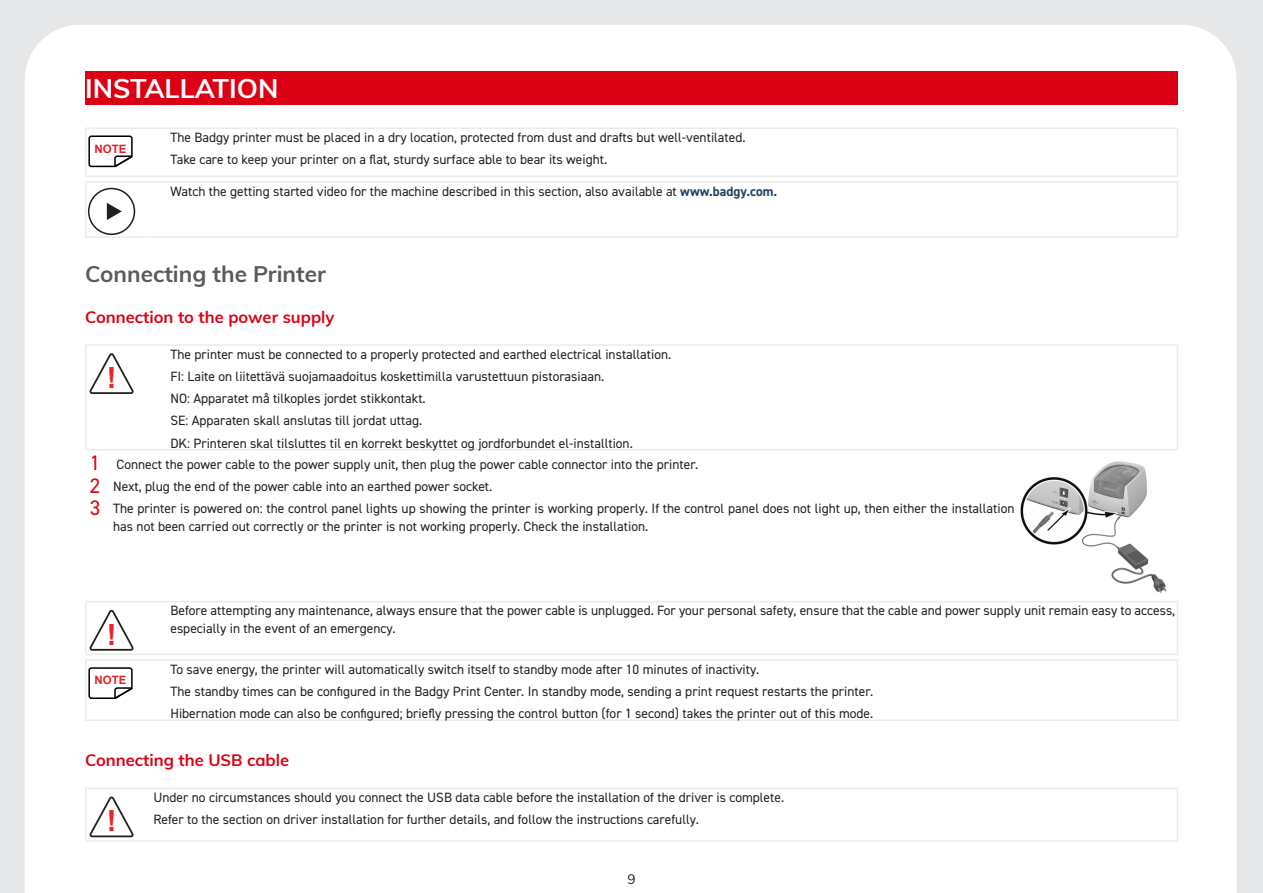
<style>
.page{position:relative;width:1263px;height:893px;background:#e6e7e9}
.page>*{position:absolute;margin:0;border:0;box-sizing:border-box;transform-origin:0 0}
.t1{font:700 29.25px "Arial";color:#ee2228}
.Heading_2_2021{font:700 27px "Muli";color:#fff}
.Heading_3_2021{font:700 22.5px "Muli";color:#5a5a5a}
.Heading_4_2021{font:700 16.5px "Muli";color:#dc0014}
.Boxed_Body_2021{font:13.5px/18px "DIN2014";color:#231f20}
.Body_2021{font:13.5px "DIN2014";color:#231f20}
.t2{font:13.5px "Muli";color:#231f20}
.t3{font:700 11.55px "Arial";color:#e42027}
.s1{font-weight:700;color:#234164}
.s2{font-size:21px;color:#dc0014}
</style>
<div class="page">
<div style="left:25px;top:25px;width:1211px;height:868px;background:#fff"></div>
<div style="left:85px;top:71px;width:1093px;height:33px;background:#dc0014"></div>
<hr style="left:85px;top:127px;width:66px;height:2px;background:#ebebeb">
<hr style="left:85px;top:129px;width:2px;height:47px;background:#ebebeb">
<hr style="left:151px;top:127px;width:1027px;height:2px;background:#ebebeb">
<hr style="left:1177px;top:129px;width:1px;height:47px;background:#ebebeb">
<hr style="left:85px;top:176px;width:66px;height:1px;background:#ebebeb">
<hr style="left:151px;top:176px;width:1027px;height:1px;background:#ebebeb">
<svg style="left:88px;top:135px;width:45px;height:33px"></svg>
<hr style="left:85px;top:181px;width:66px;height:2px;background:#ebebeb">
<hr style="left:85px;top:183px;width:2px;height:53px;background:#ebebeb">
<hr style="left:151px;top:181px;width:1027px;height:2px;background:#ebebeb">
<hr style="left:1177px;top:183px;width:1px;height:53px;background:#ebebeb">
<hr style="left:85px;top:236px;width:66px;height:2px;background:#ebebeb">
<hr style="left:151px;top:236px;width:1027px;height:2px;background:#ebebeb">
<div style="left:89px;top:189px;width:45px;height:45px;background:#fff;border-radius:50%"></div>
<div style="left:88px;top:188px;width:47px;height:47px;border:2px solid #231f20;border-radius:50%"></div>
<svg style="left:107px;top:203px;width:15px;height:17px"></svg>
<hr style="left:85px;top:344px;width:66px;height:2px;background:#ebebeb">
<hr style="left:85px;top:346px;width:2px;height:103px;background:#ebebeb">
<hr style="left:151px;top:344px;width:1027px;height:2px;background:#ebebeb">
<hr style="left:1177px;top:346px;width:1px;height:103px;background:#ebebeb">
<hr style="left:85px;top:449px;width:66px;height:1px;background:#ebebeb">
<hr style="left:151px;top:449px;width:1027px;height:1px;background:#ebebeb">
<svg style="left:88px;top:351px;width:46px;height:44px;background:#e5e4e5"></svg>
<img style="left:1019px;top:461px;width:149px;height:133px">
<hr style="left:85px;top:601px;width:66px;height:1px;background:#ebebeb">
<hr style="left:85px;top:602px;width:2px;height:52px;background:#ebebeb">
<hr style="left:151px;top:601px;width:1027px;height:1px;background:#ebebeb">
<hr style="left:1177px;top:602px;width:1px;height:52px;background:#ebebeb">
<hr style="left:85px;top:654px;width:66px;height:1px;background:#ebebeb">
<hr style="left:151px;top:654px;width:1027px;height:1px;background:#ebebeb">
<svg style="left:88px;top:608px;width:46px;height:44px;background:#e5e4e5"></svg>
<hr style="left:85px;top:659px;width:66px;height:2px;background:#ebebeb">
<hr style="left:85px;top:661px;width:2px;height:58px;background:#ebebeb">
<hr style="left:151px;top:659px;width:1027px;height:2px;background:#ebebeb">
<hr style="left:1177px;top:661px;width:1px;height:58px;background:#ebebeb">
<hr style="left:85px;top:719px;width:66px;height:2px;background:#ebebeb">
<hr style="left:151px;top:719px;width:1027px;height:2px;background:#ebebeb">
<svg style="left:88px;top:666px;width:45px;height:34px;background:#d5d5d5"></svg>
<hr style="left:85px;top:787px;width:66px;height:2px;background:#ebebeb">
<hr style="left:85px;top:789px;width:2px;height:51px;background:#ebebeb">
<hr style="left:151px;top:787px;width:1027px;height:2px;background:#ebebeb">
<hr style="left:1177px;top:789px;width:1px;height:51px;background:#ebebeb">
<hr style="left:85px;top:840px;width:66px;height:2px;background:#ebebeb">
<hr style="left:151px;top:840px;width:1027px;height:2px;background:#ebebeb">
<svg style="left:88px;top:795px;width:46px;height:43px;background:#e4e4e4"></svg>
<p class="Heading_2_2021" style="left:85px;top:68px;width:195px">INSTALLATION</p>
<p class="t3" style="left:95px;top:140px;width:34px">NOTE</p>
<p class="Boxed_Body_2021" style="left:170px;top:128px;width:577px">The Badgy printer must be placed in a dry location, protected from dust and drafts but well-ventilated.</p>
<p class="Boxed_Body_2021" style="left:170px;top:150px;width:438px">Take care to keep your printer on a flat, sturdy surface able to bear its weight.</p>
<p class="Boxed_Body_2021" style="left:170px;top:182px;width:608px">Watch the getting started video for the machine described in this section, also available at <span class="s1">www.badgy.com.</span></p>
<p class="Heading_3_2021" style="left:85px;top:257px;width:242px">Connecting the Printer</p>
<p class="Heading_4_2021" style="left:85px;top:305px;width:251px">Connection to the power supply</p>
<p class="Boxed_Body_2021" style="left:170px;top:345px;width:502px">The printer must be connected to a properly protected and earthed electrical installation.</p>
<p class="Boxed_Body_2021" style="left:170px;top:367px;width:435px">FI: Laite on liitettävä suojamaadoitus koskettimilla varustettuun pistorasiaan.</p>
<p class="Boxed_Body_2021" style="left:170px;top:389px;width:257px">NO: Apparatet må tilkoples jordet stikkontakt.</p>
<p class="Boxed_Body_2021" style="left:170px;top:411px;width:253px">SE: Apparaten skall anslutas till jordat uttag.</p>
<p class="Boxed_Body_2021" style="left:170px;top:434px;width:464px">DK: Printeren skal tilsluttes til en korrekt beskyttet og jordforbundet el-installtion.</p>
<p class="Boxed_Body_2021" style="left:90px;top:455px;width:610px"><span class="s2">1</span> Connect the power cable to the power supply unit, then plug the power cable connector into the printer.</p>
<p class="Boxed_Body_2021" style="left:90px;top:477px;width:404px"><span class="s2">2</span> Next, plug the end of the power cable into an earthed power socket.</p>
<p class="Boxed_Body_2021" style="left:113px;top:499px;width:903px;text-indent:-23px"><span class="s2">3</span> The printer is powered on: the control panel lights up showing the printer is working properly. If the control panel does not light up, then either the installation has not been carried out correctly or the printer is not working properly. Check the installation.</p>
<p class="t1" style="left:107px;top:357px;width:11px">!</p>
<p class="t1" style="left:107px;top:614px;width:11px">!</p>
<p class="Boxed_Body_2021" style="left:170px;top:601px;width:1006px">Before attempting any maintenance, always ensure that the power cable is unplugged. For your personal safety, ensure that the cable and power supply unit remain easy to access, especially in the event of an emergency.</p>
<p class="Boxed_Body_2021" style="left:170px;top:660px;width:590px">To save energy, the printer will automatically switch itself to standby mode after 10 minutes of inactivity.</p>
<p class="Boxed_Body_2021" style="left:170px;top:682px;width:704px">The standby times can be configured in the Badgy Print Center. In standby mode, sending a print request restarts the printer.</p>
<p class="Boxed_Body_2021" style="left:170px;top:704px;width:704px">Hibernation mode can also be configured; briefly pressing the control button (for 1 second) takes the printer out of this mode.</p>
<p class="Heading_4_2021" style="left:85px;top:748px;width:206px">Connecting the USB cable</p>
<p class="t3" style="left:95px;top:672px;width:34px">NOTE</p>
<p class="t1" style="left:107px;top:800px;width:11px">!</p>
<p class="Body_2021" style="left:153px;top:789px;width:632px">Under no circumstances should you connect the USB data cable before the installation of the driver is complete.</p>
<p class="Body_2021" style="left:153px;top:811px;width:547px">Refer to the section on driver installation for further details, and follow the instructions carefully.</p>
<p class="t2" style="left:627px;top:869px;width:10px">9</p>
</div>
